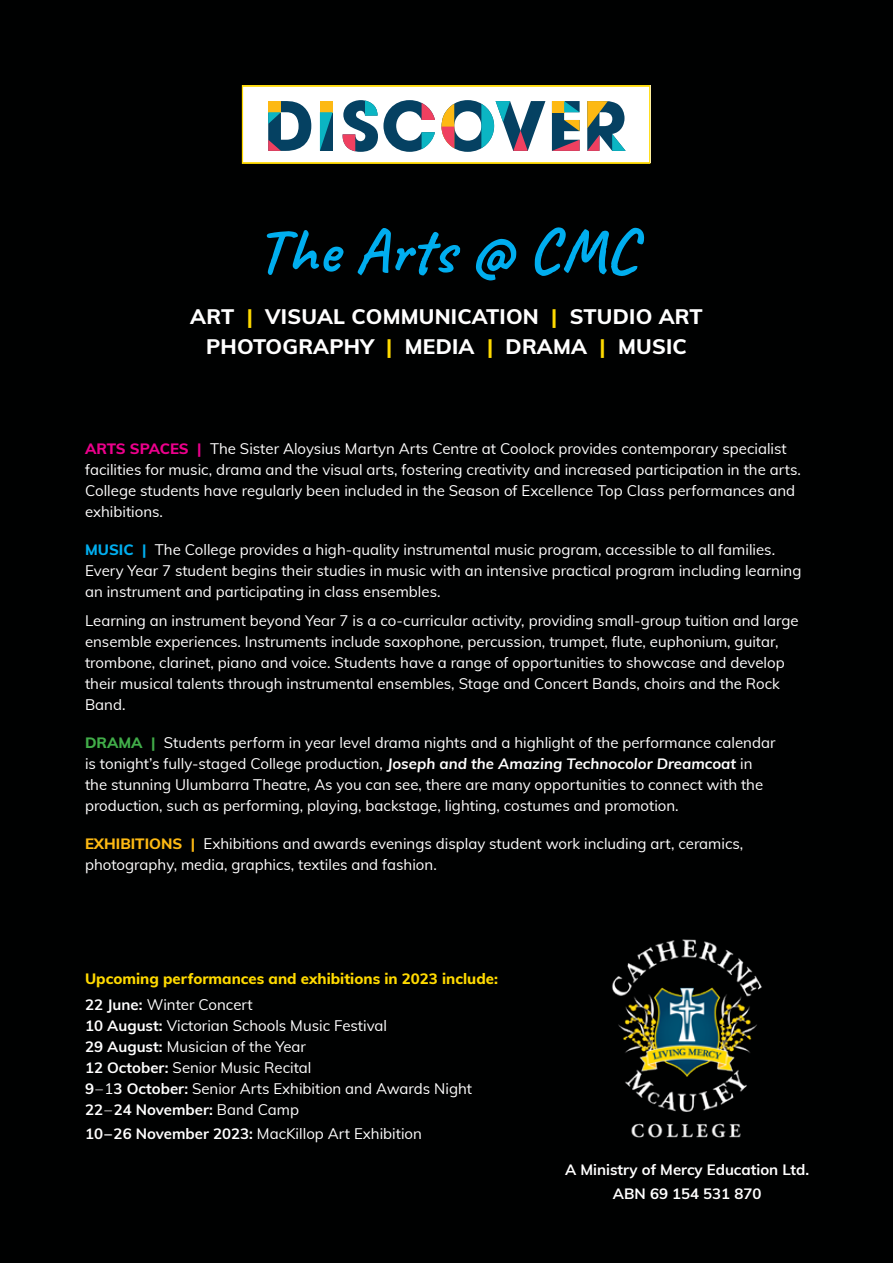
<style>
.page{position:relative;width:893px;height:1263px;background:#000101}
.page>*{position:absolute;margin:0;border:0;box-sizing:border-box;transform-origin:0 0}
.t1{font:63px "Caveat";letter-spacing:.01em;color:#00aeef}
.t2{font:800 21px/30px "Muli";letter-spacing:.01em;color:#fff;text-align:center}
.t3{font:15px/21px "Muli";color:#fff}
.t4{font:800 15px/25.2px "Muli";color:#ffda00}
.t5{font:700 15px/24px "Muli";color:#fff;text-align:center}
.s1{color:#ffda00}
.s2{font-weight:800;color:#ec008c}
.s3{font-weight:800;color:#00aeef}
.s4{font-weight:800;color:#41ad49}
.s5{font-weight:700;font-style:italic}
.s6{font-weight:800;color:#fdb913}
.s7{font-weight:700;color:#fff}
.s8{font-weight:400;color:#fff}
.s9{font-weight:700}
</style>
<div class="page">
<svg style="left:242px;top:85px;width:408px;height:79px;background:#bfc9be"></svg>
<img style="left:612px;top:939px;width:150px;height:199px">
<h1 class="t1" style="left:256px;top:211px;width:381px">The Arts @ CMC</h1>
<h2 class="t2" style="left:190px;top:301px;width:514px">ART <span class="s1">|</span> VISUAL COMMUNICATION <span class="s1">|</span> STUDIO ART<br>PHOTOGRAPHY <span class="s1">|</span> MEDIA <span class="s1">|</span> DRAMA <span class="s1">|</span> MUSIC</h2>
<p class="t3" style="left:85px;top:437px;width:717px"><span class="s2">ARTS SPACES |</span> The Sister Aloysius Martyn Arts Centre at Coolock provides contemporary specialist facilities for music, drama and the visual arts, fostering creativity and increased participation in the arts.<br>College students have regularly been included in the Season of Excellence Top Class performances and exhibitions.</p>
<p class="t3" style="left:85px;top:538px;width:718px"><span class="s3">MUSIC |</span> The College provides a high-quality instrumental music program, accessible to all families.<br>Every Year 7 student begins their studies in music with an intensive practical program including learning an instrument and participating in class ensembles.</p>
<p class="t3" style="left:85px;top:610px;width:715px">Learning an instrument beyond Year 7 is a co-curricular activity, providing small-group tuition and large ensemble experiences. Instruments include saxophone, percussion, trumpet, flute, euphonium, guitar, trombone, clarinet, piano and voice. Students have a range of opportunities to showcase and develop their musical talents through instrumental ensembles, Stage and Concert Bands, choirs and the Rock Band.</p>
<p class="t3" style="left:85px;top:732px;width:692px"><span class="s4">DRAMA |</span> Students perform in year level drama nights and a highlight of the performance calendar is tonight’s fully-staged College production, <span class="s5">Joseph and the Amazing Technocolor Dreamcoat</span> in the stunning Ulumbarra Theatre, As you can see, there are many opportunities to connect with the production, such as performing, playing, backstage, lighting, costumes and promotion.</p>
<p class="t3" style="left:85px;top:833px;width:660px"><span class="s6">EXHIBITIONS |</span> Exhibitions and awards evenings display student work including art, ceramics, photography, media, graphics, textiles and fashion.</p>
<p class="t4" style="left:85px;top:966px;width:414px">Upcoming performances and exhibitions in 2023 include:<br><span class="s7">22 June:</span> <span class="s8">Winter Concert</span></p>
<p class="t3" style="left:85px;top:1014px;width:389px"><span class="s9">10 August:</span> Victorian Schools Music Festival<br><span class="s9">29 August:</span> Musician of the Year<br><span class="s9">12 October:</span> Senior Music Recital<br><span class="s9">9</span> – 1<span class="s9">3 October:</span> Senior Arts Exhibition and Awards Night <span class="s9">22</span> – <span class="s9">24 November:</span> Band Camp</p>
<p class="t3" style="left:85px;top:1122px;width:338px"><span class="s9">10 – 26 November 2023:</span> MacKillop Art Exhibition</p>
<p class="t5" style="left:565px;top:1157px;width:245px">A Ministry of Mercy Education Ltd.<br>ABN 69 154 531 870</p>
</div>
